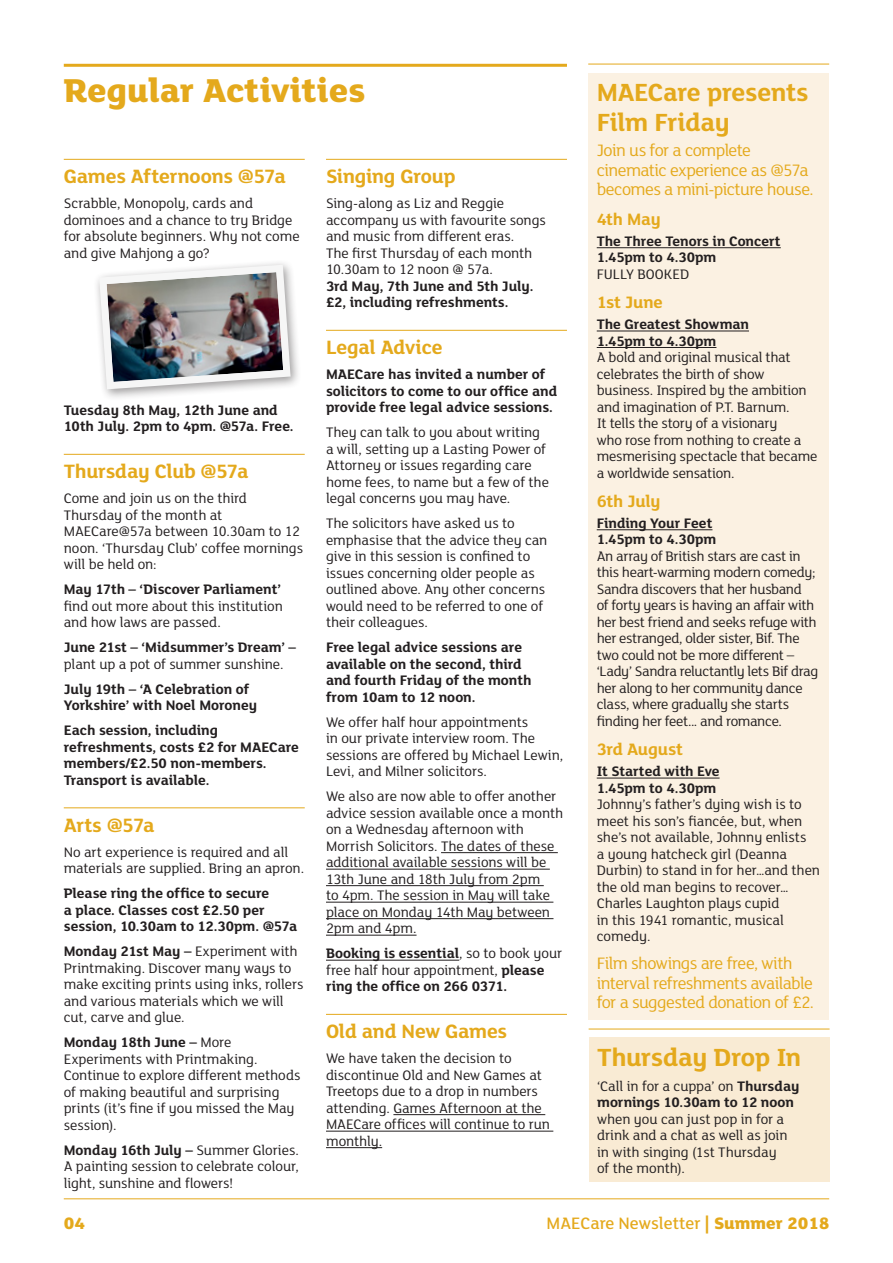
<style>
.page{position:relative;width:893px;height:1263px;background:#fff}
.page>*{position:absolute;margin:0;border:0;box-sizing:border-box;transform-origin:0 0}
.t1{font:800 36px "FS Lola";color:#e4a91c}
.t2{font:700 27px/30px "FS Lola";letter-spacing:-.01em;color:#e4a91c}
.t3{font:700 21px "FS Lola";letter-spacing:-.01em;color:#e4a91c}
.t4{font:18px/19.5px "FS Lola";letter-spacing:-.035em;color:#e4a91c}
.t5{font:700 18px "FS Lola";letter-spacing:-.015em;color:#e4a91c}
.t6{font:500 18px "FS Lola";color:#e4a91c}
.t7{font:800 18px "FS Lola";color:#e4a91c}
.t8{font:15px/16.5px "FS Lola";letter-spacing:-.01em;color:#231f20}
.t9{font:700 15px/16.5px "FS Lola";letter-spacing:-.005em;color:#231f20}
.s1{font-weight:700}
.s2{font-weight:400}
.s3{font-weight:800}
</style>
<div class="page">
<hr style="left:64px;top:1198px;width:765px;height:1px;background:#e4a91c">
<hr style="left:64px;top:64px;width:503px;height:3px;background:#e4a91c">
<hr style="left:64px;top:159px;width:241px;height:1px;background:#e4a91c">
<hr style="left:64px;top:454px;width:241px;height:1px;background:#e4a91c">
<hr style="left:64px;top:807px;width:241px;height:1px;background:#e4a91c">
<hr style="left:326px;top:159px;width:241px;height:1px;background:#e4a91c">
<hr style="left:326px;top:330px;width:241px;height:1px;background:#e4a91c">
<hr style="left:441px;top:852px;width:117px;height:1px;background:#231f20">
<hr style="left:326px;top:869px;width:224px;height:1px;background:#231f20">
<hr style="left:326px;top:885px;width:218px;height:1px;background:#231f20">
<hr style="left:326px;top:902px;width:227px;height:1px;background:#231f20">
<hr style="left:326px;top:918px;width:227px;height:1px;background:#231f20">
<hr style="left:326px;top:935px;width:91px;height:1px;background:#231f20">
<hr style="left:326px;top:960px;width:133px;height:1px;background:#231f20">
<hr style="left:326px;top:1014px;width:241px;height:1px;background:#e4a91c">
<hr style="left:393px;top:1114px;width:152px;height:1px;background:#231f20">
<hr style="left:326px;top:1131px;width:227px;height:1px;background:#231f20">
<hr style="left:326px;top:1147px;width:56px;height:1px;background:#231f20">
<div style="left:588px;top:73px;width:241px;height:946px;background:#fbf1e2"></div>
<hr style="left:588px;top:64px;width:241px;height:1px;background:#e4a91c">
<hr style="left:597px;top:247px;width:184px;height:1px;background:#231f20">
<hr style="left:597px;top:331px;width:152px;height:1px;background:#231f20">
<hr style="left:597px;top:347px;width:119px;height:1px;background:#231f20">
<hr style="left:597px;top:529px;width:115px;height:1px;background:#231f20">
<hr style="left:597px;top:778px;width:123px;height:1px;background:#231f20">
<div style="left:589px;top:1037px;width:241px;height:145px;background:#f9ebd4"></div>
<hr style="left:589px;top:1029px;width:241px;height:1px;background:#e4a91c">
<div style="left:94px;top:259px;width:208px;height:142px;background:#231f20;opacity:.45"></div>
<img style="left:95px;top:261px;width:199px;height:132px">
<h1 class="t1" style="left:64px;top:70px;width:303px">Regular Activities</h1>
<h3 class="t3" style="left:64px;top:164px;width:223px">Games Afternoons @57a</h3>
<p class="t8" style="left:64px;top:196px;width:237px">Scrabble, Monopoly, cards and dominoes and a chance to try Bridge for absolute beginners. Why not come and give Mahjong a go?</p>
<p class="t9" style="left:64px;top:402px;width:231px">Tuesday 8th May, 12th June and<br>10th July. 2pm to 4pm. @57a. Free.</p>
<h3 class="t3" style="left:64px;top:459px;width:186px">Thursday Club @57a</h3>
<p class="t8" style="left:64px;top:491px;width:241px">Come and join us on the third<br>Thursday of the month at<br>MAECare@57a between 10.30am to 12 noon. ‘Thursday Club’ coffee mornings will be held on:</p>
<p class="t9" style="left:64px;top:582px;width:219px">May 17th – ‘Discover Parliament’</p>
<p class="t8" style="left:64px;top:598px;width:221px">find out more about this institution and how laws are passed.</p>
<p class="t9" style="left:64px;top:640px;width:234px">June 21st – ‘Midsummer’s Dream’ –</p>
<p class="t8" style="left:64px;top:656px;width:221px">plant up a pot of summer sunshine.</p>
<p class="t9" style="left:64px;top:681px;width:195px">July 19th – ‘A Celebration of<br>Yorkshire’ with Noel Moroney</p>
<p class="t9" style="left:64px;top:723px;width:237px">Each session, including refreshments, costs £2 for MAECare members/£2.50 non-members.<br>Transport is available.</p>
<h3 class="t3" style="left:64px;top:813px;width:92px">Arts @57a</h3>
<p class="t8" style="left:64px;top:844px;width:242px">No art experience is required and all materials are supplied. Bring an apron.</p>
<p class="t9" style="left:64px;top:886px;width:235px">Please ring the office to secure<br>a place. Classes cost £2.50 per session, 10.30am to 12.30pm. @57a</p>
<p class="t8" style="left:64px;top:944px;width:241px"><span class="s1">Monday 21st May –</span> Experiment with Printmaking. Discover many ways to make exciting prints using inks, rollers and various materials which we will cut, carve and glue.</p>
<p class="t8" style="left:64px;top:1035px;width:238px"><span class="s1">Monday 18th June –</span> More<br>Experiments with Printmaking.<br>Continue to explore different methods of making beautiful and surprising prints (it’s fine if you missed the May session).</p>
<p class="t8" style="left:64px;top:1142px;width:237px;text-align:justify"><span class="s1">Monday 16th July –</span> Summer Glories.<br>A painting session to celebrate colour, light, sunshine and flowers!</p>
<h3 class="t3" style="left:326px;top:164px;width:131px">Singing Group</h3>
<p class="t8" style="left:326px;top:196px;width:221px">Sing-along as Liz and Reggie accompany us with favourite songs and music from different eras.<br>The first Thursday of each month<br>10.30am to 12 noon @ 57a.</p>
<p class="t9" style="left:326px;top:278px;width:209px">3rd May, 7th June and 5th July. £2, including refreshments.</p>
<h3 class="t3" style="left:326px;top:335px;width:118px">Legal Advice</h3>
<p class="t9" style="left:326px;top:367px;width:233px">MAECare has invited a number of solicitors to come to our office and provide free legal advice sessions.</p>
<p class="t8" style="left:326px;top:425px;width:225px">They can talk to you about writing a will, setting up a Lasting Power of<br>Attorney or issues regarding care home fees, to name but a few of the legal concerns you may have.</p>
<p class="t8" style="left:326px;top:516px;width:223px">The solicitors have asked us to emphasise that the advice they can give in this session is confined to issues concerning older people as outlined above. Any other concerns would need to be referred to one of their colleagues.</p>
<p class="t9" style="left:326px;top:640px;width:207px">Free legal advice sessions are available on the second, third and fourth Friday of the month from 10am to 12 noon.</p>
<p class="t8" style="left:326px;top:714px;width:239px">We offer half hour appointments<br>in our private interview room. The sessions are offered by Michael Lewin, Levi, and Milner solicitors.</p>
<p class="t8" style="left:326px;top:789px;width:239px">We also are now able to offer another advice session available once a month on a Wednesday afternoon with<br>Morrish Solicitors. The dates of these additional available sessions will be<br>13th June and 18th July from 2pm<br>to 4pm. The session in May will take place on Monday 14th May between<br>2pm and 4pm.</p>
<p class="t9" style="left:326px;top:946px;width:238px">Booking is essential<span class="s2">, so to book your free half hour appointment,</span> please ring the office on 266 0371.</p>
<h3 class="t3" style="left:326px;top:1019px;width:183px">Old and New Games</h3>
<p class="t8" style="left:326px;top:1051px;width:225px">We have taken the decision to discontinue Old and New Games at<br>Treetops due to a drop in numbers attending. Games Afternoon at the<br>MAECare offices will continue to run monthly.</p>
<h2 class="t2" style="left:597px;top:78px;width:213px">MAECare presents<br>Film Friday</h2>
<p class="t4" style="left:597px;top:142px;width:218px">Join us for a complete cinematic experience as @57a becomes a mini-picture house.</p>
<p class="t5" style="left:597px;top:209px;width:66px">4th May</p>
<p class="t9" style="left:597px;top:233px;width:186px">The Three Tenors in Concert<br>1.45pm to 4.30pm</p>
<p class="t8" style="left:597px;top:266px;width:94px">FULLY BOOKED</p>
<p class="t5" style="left:597px;top:292px;width:68px">1st June</p>
<p class="t9" style="left:597px;top:317px;width:154px">The Greatest Showman<br>1.45pm to 4.30pm</p>
<p class="t8" style="left:597px;top:350px;width:222px">A bold and original musical that celebrates the birth of show business. Inspired by the ambition and imagination of P.T. Barnum.<br>It tells the story of a visionary<br>who rose from nothing to create a mesmerising spectacle that became a worldwide sensation.</p>
<p class="t5" style="left:597px;top:491px;width:65px">6th July</p>
<p class="t9" style="left:597px;top:515px;width:121px">Finding Your Feet<br>1.45pm to 4.30pm</p>
<p class="t8" style="left:597px;top:548px;width:223px">An array of British stars are cast in this heart-warming modern comedy; Sandra discovers that her husband<br>of forty years is having an affair with her best friend and seeks refuge with her estranged, older sister, Bif. The two could not be more different – ‘Lady’ Sandra reluctantly lets Bif drag her along to her community dance class, where gradually she starts finding her feet... and romance.</p>
<p class="t5" style="left:597px;top:739px;width:88px">3rd August</p>
<p class="t9" style="left:597px;top:764px;width:124px">It Started with Eve<br>1.45pm to 4.30pm</p>
<p class="t8" style="left:597px;top:797px;width:225px">Johnny’s father’s dying wish is to meet his son’s fiancée, but, when she’s not available, Johnny enlists<br>a young hatcheck girl (Deanna<br>Durbin) to stand in for her…and then the old man begins to recover…<br>Charles Laughton plays cupid<br>in this 1941 romantic, musical comedy.</p>
<p class="t4" style="left:597px;top:954px;width:219px">Film showings are free, with interval refreshments available for a suggested donation of £2.</p>
<h2 class="t2" style="left:597px;top:1043px;width:206px">Thursday Drop In</h2>
<p class="t9" style="left:597px;top:1078px;width:204px"><span class="s2">‘Call in for a cuppa’ on</span> Thursday mornings 10.30am to 12 noon</p>
<p class="t8" style="left:597px;top:1111px;width:192px">when you can just pop in for a drink and a chat as well as join in with singing (1st Thursday of the month).</p>
<p class="t7" style="left:64px;top:1212px;width:23px">04</p>
<p class="t6" style="left:547px;top:1212px;width:284px">MAECare Newsletter <span class="s3">| Summer 2018</span></p>
</div>
